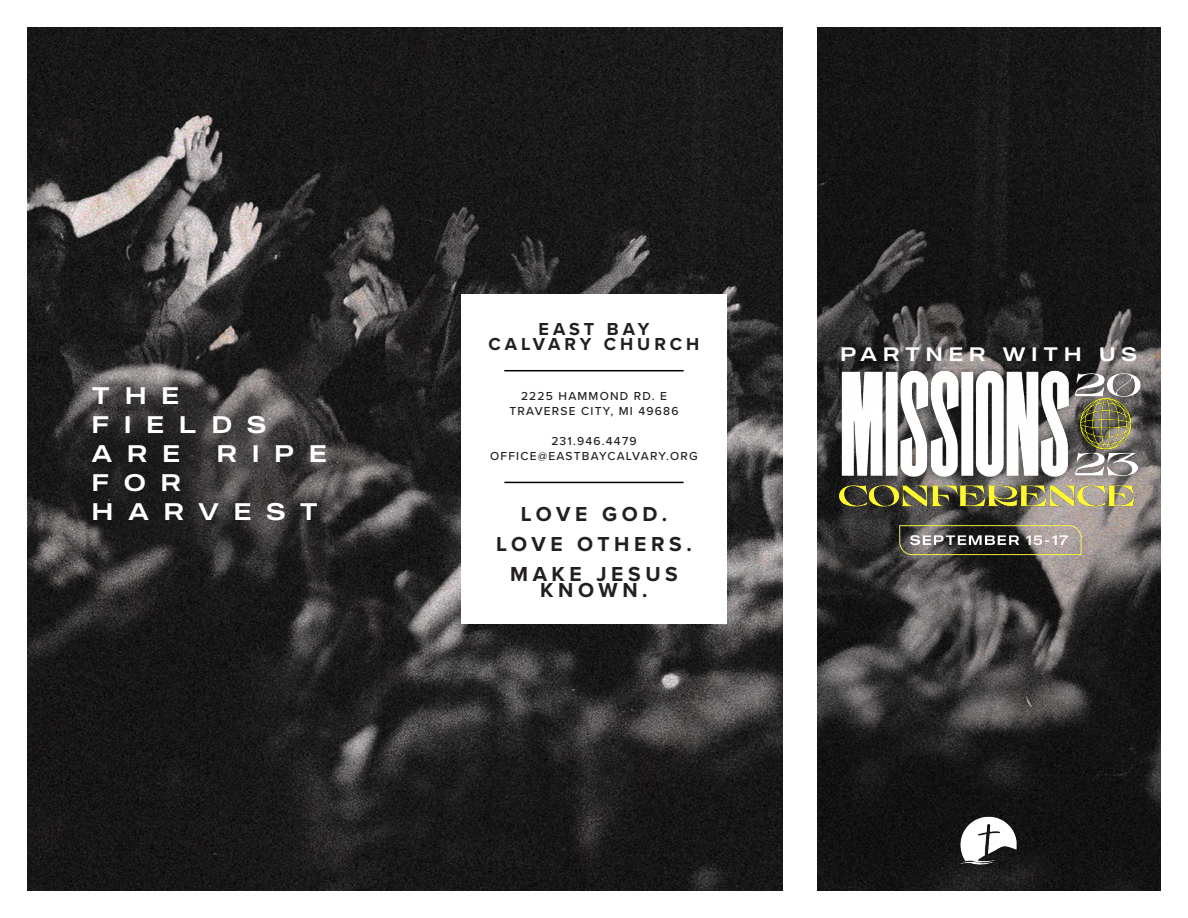
<style>
.page{position:relative;width:1188px;height:918px;background:#fff}
.page>*{position:absolute;margin:0;border:0;box-sizing:border-box;transform-origin:0 0}
.t1{font:24px "MADE Outer Sans";letter-spacing:.63em;color:#fff}
.t2{font:700 21px/16.5px "Proxima Nova";letter-spacing:.22em;color:#231f20;text-align:center}
.t3{font:19.5px "MADE Outer Sans";letter-spacing:.31em;color:#fff}
.t4{font:700 18px "Proxima Nova";letter-spacing:.22em;color:#231f20}
.t5{font:500 12px "Proxima Nova";letter-spacing:.1em;color:#231f20}
</style>
<div class="page">
<img style="left:27px;top:27px;width:756px;height:864px">
<div style="left:19px;top:315px;width:377px;height:278px;background:#231f20;opacity:.75"></div>
<svg style="left:817px;top:27px;width:344px;height:864px;background:#252424"></svg>
<img style="left:817px;top:370px;width:344px;height:141px">
<img style="left:875px;top:521px;width:227px;height:41px">
<div style="left:461px;top:294px;width:266px;height:330px;background:#fff"></div>
<hr style="left:504px;top:370px;width:180px;height:1px;background:#000">
<hr style="left:504px;top:482px;width:180px;height:1px;background:#000">
<img style="left:960px;top:812px;width:58px;height:58px">
<p class="t1" style="left:92px;top:380px;width:89px">THE</p>
<p class="t1" style="left:92px;top:409px;width:176px">FIELDS</p>
<p class="t1" style="left:92px;top:438px;width:90px">ARE</p>
<p class="t1" style="left:217px;top:438px;width:111px">RIPE</p>
<p class="t1" style="left:92px;top:467px;width:90px">FOR</p>
<p class="t1" style="left:92px;top:495px;width:228px">HARVEST</p>
<p class="t4" style="left:539px;top:316px;width:112px">EAST BAY</p>
<p class="t4" style="left:489px;top:331px;width:212px">CALVARY CHURCH</p>
<p class="t5" style="left:521px;top:387px;width:147px">2225 HAMMOND RD. E</p>
<p class="t5" style="left:509px;top:402px;width:171px">TRAVERSE CITY, MI 49686</p>
<p class="t5" style="left:551px;top:432px;width:87px">231.946.4479</p>
<p class="t5" style="left:490px;top:447px;width:209px">OFFICE@EASTBAYCALVARY.ORG</p>
<p class="t2" style="left:521px;top:505px;width:148px">LOVE GOD.</p>
<p class="t2" style="left:496px;top:535px;width:197px">LOVE OTHERS.</p>
<p class="t2" style="left:510px;top:565px;width:169px">MAKE JESUS<br>KNOWN.</p>
<p class="t3" style="left:841px;top:342px;width:298px">PARTNER WITH US</p>
</div>
